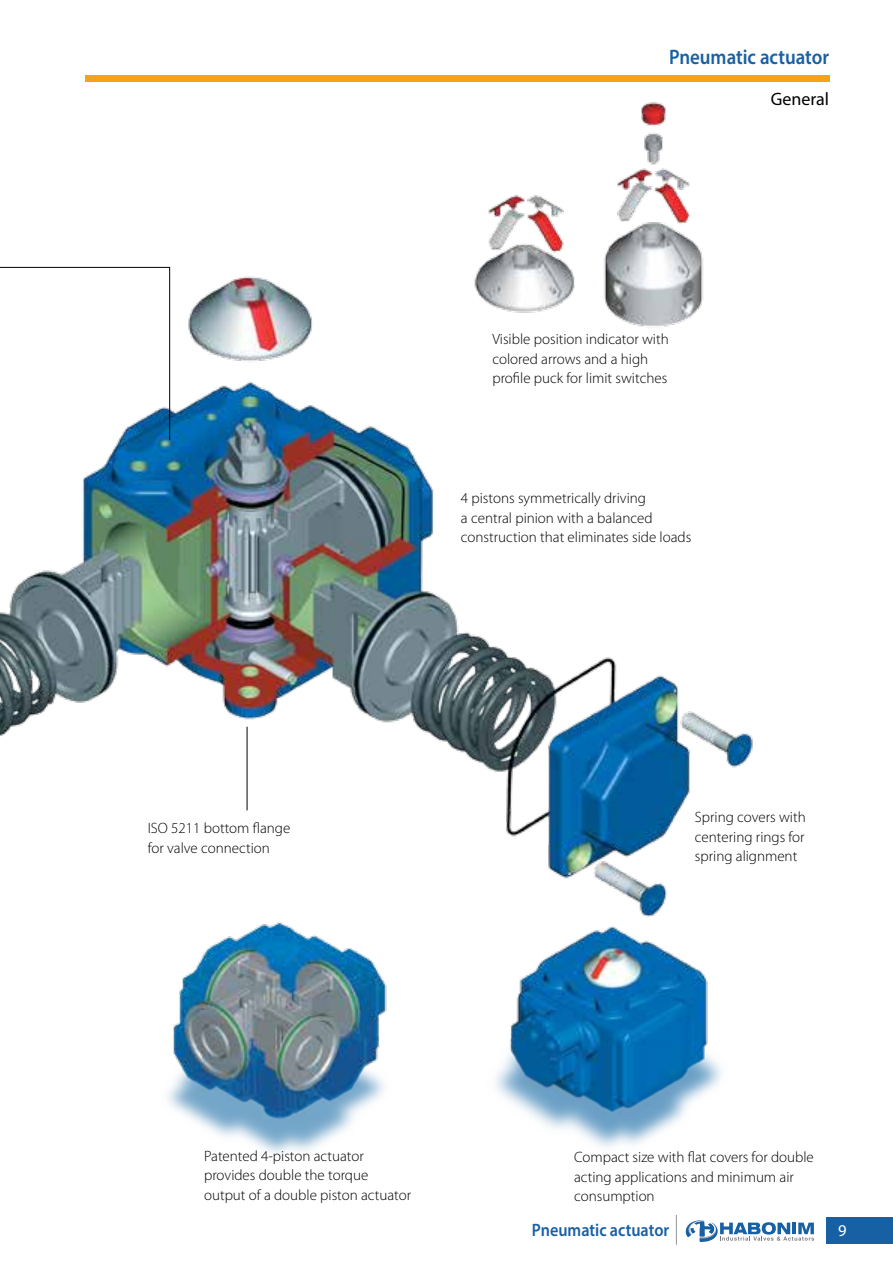
<style>
.page{position:relative;width:893px;height:1263px;background:#fff}
.page>*{position:absolute;margin:0;border:0;box-sizing:border-box;transform-origin:0 0}
.t1{font:600 21px "Myriad Pro";color:#1860a4;scale:.9 1}
.t2{font:600 18px "Myriad Pro";color:#1860a4;scale:.9 1}
.t3{font:18px "Myriad Pro";color:#000}
.t4{font:16.5px "Myriad Pro";color:#fff}
.t5{font:300 15px/19.5px "Myriad Pro";color:#000}
</style>
<div class="page">
<img style="left:0;top:102px;width:893px;height:1142px">
<div style="left:826px;top:1218px;width:67px;height:26px;background:#1860a4"></div>
<div style="left:85px;top:75px;width:744px;height:6px;background:#f9a11b"></div>
<hr style="left:676px;top:1215px;width:1px;height:30px;background:#939598">
<svg style="left:685px;top:1220px;width:129px;height:23px"></svg>
<hr style="left:247px;top:727px;width:1px;height:83px;background:#000">
<svg style="left:0;top:267px;width:171px;height:174px"></svg>
<h1 class="t1" style="left:669px;top:44px;width:179px">Pneumatic actuator</h1>
<p class="t3" style="left:771px;top:88px;width:60px">General</p>
<p class="t5" style="left:492px;top:329px;width:178px">Visible position indicator with colored arrows and a high profile puck for limit switches</p>
<p class="t5" style="left:461px;top:488px;width:232px">4 pistons symmetrically driving<br>a central pinion with a balanced construction that eliminates side loads</p>
<p class="t5" style="left:148px;top:818px;width:144px">ISO 5211 bottom flange for valve connection</p>
<p class="t5" style="left:695px;top:807px;width:112px;text-align:justify">Spring covers with centering rings for spring alignment</p>
<p class="t5" style="left:204px;top:1146px;width:209px">Patented 4-piston actuator provides double the torque output of a double piston actuator</p>
<p class="t5" style="left:574px;top:1147px;width:241px">Compact size with flat covers for double acting applications and minimum air consumption</p>
<p class="t2" style="left:532px;top:1218px;width:154px">Pneumatic actuator</p>
<p class="t4" style="left:838px;top:1220px;width:10px">9</p>
</div>
